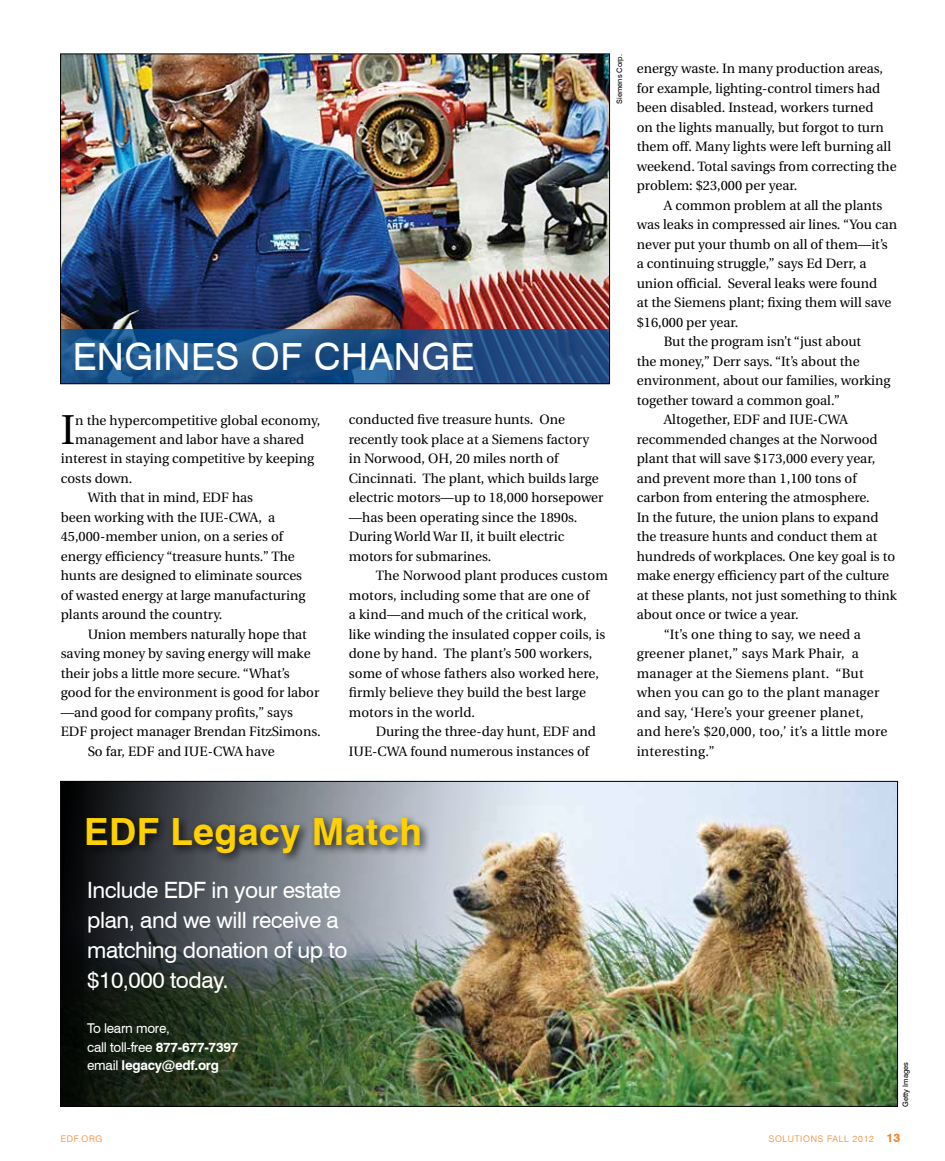
<style>
.page{position:relative;width:945px;height:1161px;background:#fff}
.page>*{position:absolute;margin:0;border:0;box-sizing:border-box;transform-origin:0 0}
.t1{font:41.7px "Utopia";color:#000}
.t2{font:37.5px "Swiss 721 BT";letter-spacing:.015em;color:#fff}
.t3{font:700 37.5px "Swiss 721 BT";letter-spacing:.01em;color:#ffd100}
.t4{font:22.5px/30px "Swiss 721 BT";letter-spacing:-.02em;color:#fff}
.t5{font:13.5px/19.5px "Utopia";color:#000}
.t6{font:13.5px "Utopia";letter-spacing:.02em;color:#000}
.t7{font:13.5px/19.5px "Swiss 721 BT";letter-spacing:-.02em;color:#fff}
.t8{font:700 13.5px "Swiss 721 BT";letter-spacing:-.02em;color:#fff}
.t9{font:300 9px "Swiss 721 BT";letter-spacing:.08em;color:#f57e20}
.t10{font:7.5px "Swiss 721 BT";color:#000}
.s1{font-weight:700}
.s2{font-weight:400}
.s3{font-weight:700;font-size:12px}
</style>
<div class="page">
<img style="left:62px;top:56px;width:546px;height:274px">
<svg style="left:62px;top:330px;width:546px;height:52px;background:#1e5087"></svg>
<img style="left:590px;top:783px;width:306px;height:322px">
<img style="left:62px;top:783px;width:528px;height:322px">
<div style="left:82px;top:813px;width:349px;height:52px;background:#000;opacity:.75"></div>
<p class="t10" style="left:615px;top:104px;width:51px;rotate:-90deg">Siemens Corp.</p>
<h2 class="t2" style="left:73px;top:334px;width:403px">engines of change</h2>
<h1 class="t1" style="left:61px;top:407px;width:16px">I</h1>
<p class="t5" style="left:75px;top:410px;width:247px">n the hypercompetitive global economy,</p>
<p class="t5" style="left:75px;top:430px;width:231px">management and labor have a shared</p>
<p class="t5" style="left:61px;top:449px;width:255px">interest in staying competitive by keeping</p>
<p class="t5" style="left:61px;top:469px;width:73px">costs down.</p>
<p class="t5" style="left:88px;top:488px;width:167px">With that in mind, EDF has</p>
<p class="t5" style="left:61px;top:508px;width:216px">been working with the IUE-CWA, a</p>
<p class="t5" style="left:61px;top:527px;width:224px">45,000-member union, on a series of</p>
<p class="t5" style="left:61px;top:547px;width:236px">energy efficiency “treasure hunts.” The</p>
<p class="t5" style="left:61px;top:566px;width:243px">hunts are designed to eliminate sources</p>
<p class="t5" style="left:61px;top:586px;width:246px">of wasted energy at large manufacturing</p>
<p class="t5" style="left:61px;top:605px;width:163px">plants around the country.</p>
<p class="t5" style="left:88px;top:625px;width:221px">Union members naturally hope that</p>
<p class="t5" style="left:61px;top:644px;width:251px">saving money by saving energy will make</p>
<p class="t5" style="left:61px;top:664px;width:230px">their jobs a little more secure. “What’s</p>
<p class="t5" style="left:61px;top:683px;width:260px">good for the environment is good for labor</p>
<p class="t5" style="left:61px;top:703px;width:234px">—and good for company profits,” says</p>
<p class="t5" style="left:61px;top:722px;width:261px">EDF project manager Brendan FitzSimons.</p>
<p class="t5" style="left:88px;top:742px;width:189px">So far, EDF and IUE-CWA have</p>
<p class="t5" style="left:349px;top:410px;width:256px">conducted five treasure hunts. One recently took place at a Siemens factory in Norwood, OH, 20 miles north of Cincinnati. The plant, which builds large electric motors—up to 18,000 horsepower —has been operating since the 1890s.<br>During World War II, it built electric motors for submarines.</p>
<p class="t5" style="left:349px;top:566px;width:261px;text-indent:27px">The Norwood plant produces custom motors, including some that are one of<br>a kind—and much of the critical work, like winding the insulated copper coils, is done by hand. The plant’s 500 workers, some of whose fathers also worked here, firmly believe they build the best large motors in the world.</p>
<p class="t5" style="left:349px;top:722px;width:249px;text-indent:27px">During the three-day hunt, EDF and<br>IUE-CWA found numerous instances of</p>
<p class="t5" style="left:637px;top:59px;width:261px">energy waste. In many production areas, for example, lighting-control timers had been disabled. Instead, workers turned<br>on the lights manually, but forgot to turn them off. Many lights were left burning all weekend. Total savings from correcting the problem: $23,000 per year.</p>
<p class="t5" style="left:664px;top:196px;width:220px">A common problem at all the plants</p>
<p class="t5" style="left:637px;top:215px;width:262px">was leaks in compressed air lines. “You can</p>
<p class="t5" style="left:637px;top:235px;width:253px">never put your thumb on all of them—it’s</p>
<p class="t5" style="left:637px;top:254px;width:231px">a continuing struggle,” says Ed Derr, a</p>
<p class="t5" style="left:637px;top:274px;width:242px">union official. Several leaks were found</p>
<p class="t5" style="left:637px;top:293px;width:256px">at the Siemens plant; fixing them will save</p>
<p class="t5" style="left:637px;top:313px;width:103px">$16,000 per year.</p>
<p class="t5" style="left:664px;top:332px;width:199px">But the program isn’t “just about</p>
<p class="t5" style="left:637px;top:352px;width:225px">the money,” Derr says. “It’s about the</p>
<p class="t5" style="left:637px;top:371px;width:255px">environment, about our families, working</p>
<p class="t5" style="left:637px;top:391px;width:205px">together toward a common goal.”</p>
<p class="t5" style="left:664px;top:410px;width:186px">Altogether, EDF and IUE-CWA</p>
<p class="t5" style="left:637px;top:430px;width:242px">recommended changes at the Norwood</p>
<p class="t5" style="left:637px;top:449px;width:240px">plant that will save $173,000 every year,</p>
<p class="t5" style="left:637px;top:469px;width:221px">and prevent more than 1,100 tons of</p>
<p class="t5" style="left:637px;top:488px;width:234px">carbon from entering the atmosphere.</p>
<p class="t5" style="left:637px;top:508px;width:243px">In the future, the union plans to expand</p>
<p class="t5" style="left:637px;top:527px;width:242px">the treasure hunts and conduct them at</p>
<p class="t5" style="left:637px;top:547px;width:260px">hundreds of workplaces. One key goal is to</p>
<p class="t5" style="left:637px;top:566px;width:254px">make energy efficiency part of the culture</p>
<p class="t5" style="left:637px;top:586px;width:262px">at these plants, not just something to think</p>
<p class="t5" style="left:637px;top:605px;width:164px">about once or twice a year.</p>
<p class="t6" style="left:664px;top:627px;width:199px">“It’s one thing to say, we need a</p>
<p class="t6" style="left:637px;top:646px;width:224px">greener planet,” says Mark Phair, a</p>
<p class="t6" style="left:637px;top:666px;width:228px">manager at the Siemens plant. “But</p>
<p class="t6" style="left:637px;top:685px;width:244px">when you can go to the plant manager</p>
<p class="t6" style="left:637px;top:705px;width:229px">and say, ‘Here’s your greener planet,</p>
<p class="t6" style="left:637px;top:724px;width:252px">and here’s $20,000, too,’ it’s a little more</p>
<p class="t6" style="left:637px;top:744px;width:79px">interesting.”</p>
<h2 class="t3" style="left:84px;top:809px;width:339px">EDF Legacy Match</h2>
<h3 class="t4" style="left:87px;top:874px;width:262px;text-indent:124px">in your estate plan, and we will receive a matching donation of up to $10,000 today.</h3>
<p class="t7" style="left:87px;top:1018px;width:153px">To learn more,<br>call toll-free <span class="s1">877-677-7397</span></p>
<p class="t8" style="left:87px;top:1057px;width:133px"><span class="s2">email</span> legacy@edf.org</p>
<h3 class="t4" style="left:87px;top:874px;width:91px">I nclude EDF</h3>
<p class="t10" style="left:901px;top:1107px;width:46px;rotate:-90deg">Getty I mages</p>
<p class="t9" style="left:61px;top:1133px;width:43px">EDF.ORG</p>
<p class="t9" style="left:769px;top:1133px;width:133px">SOLUTIONS FALL 2012 <span class="s3">13</span></p>
</div>
